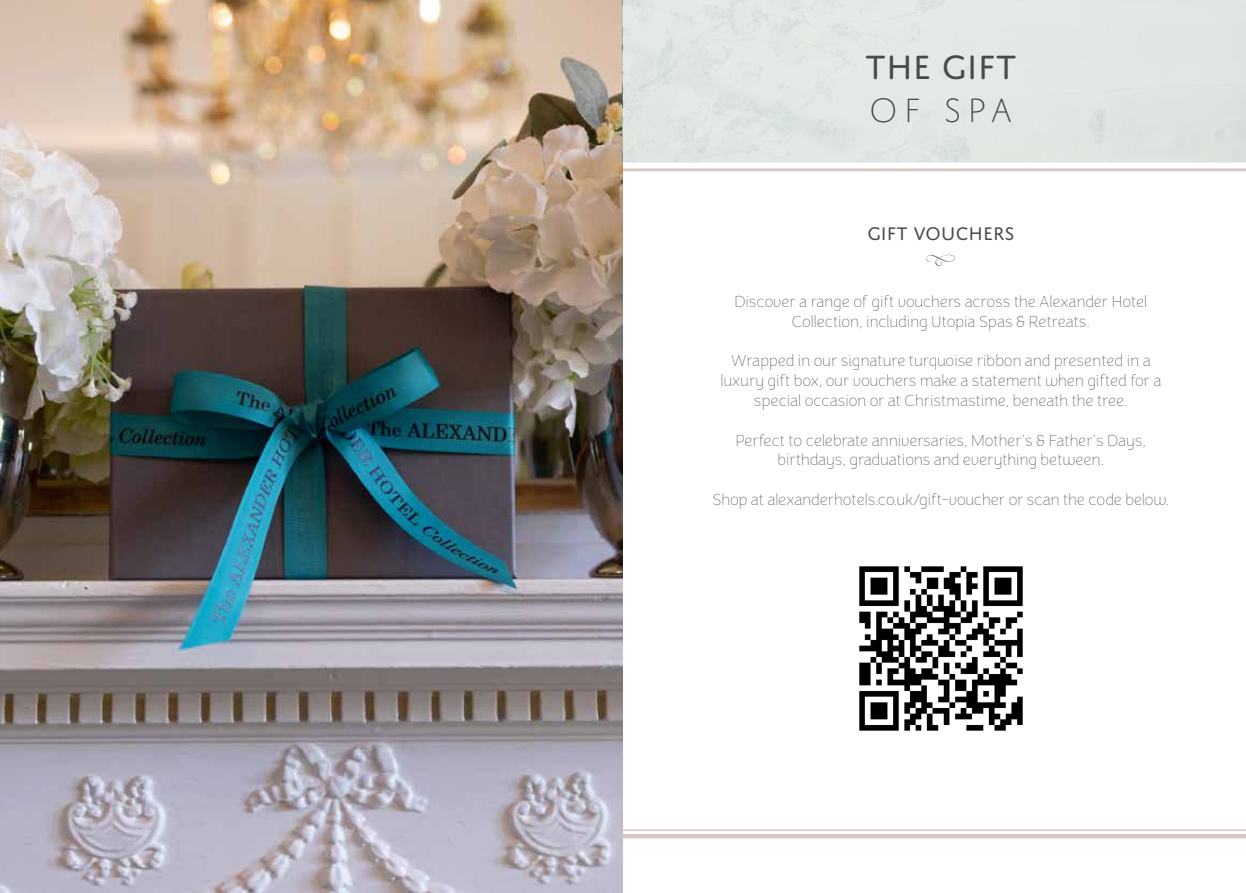
<style>
.page{position:relative;width:1246px;height:893px;background:#fff}
.page>*{position:absolute;margin:0;border:0;box-sizing:border-box;transform-origin:0 0}
.t1{font:36px "Domus Titling";color:#464c49}
.t2{font:200 36px "Domus Titling";color:#464c49}
.t3{font:19.5px "Domus Titling";color:#464c49}
.t4{font:18px "Looking Flowers Deco";color:#464c49}
.t5{font:200 16.5px/19.8px "Congenial";color:#464c49;text-align:center}
</style>
<div class="page">
<img style="left:0;top:0;width:623px;height:893px">
<hr style="left:623px;top:168px;width:623px;height:3px;background:#d6c8c3">
<hr style="left:623px;top:829px;width:623px;height:2px;background:#d6c8c3">
<hr style="left:623px;top:834px;width:623px;height:4px;background:#d6c8c3">
<div style="left:623px;top:0;width:623px;height:162px;background:#e1e7e3"></div>
<img style="left:859px;top:566px;width:164px;height:165px">
<h1 class="t1" style="left:865px;top:47px;width:153px">the gift</h1>
<h1 class="t2" style="left:869px;top:91px;width:145px">of SPA</h1>
<p class="t3" style="left:867px;top:223px;width:149px">GIFT VOUCHERS</p>
<p class="t4" style="left:925px;top:245px;width:32px">c</p>
<p class="t5" style="left:734px;top:292px;width:414px">Discover a range of gift vouchers across the Alexander Hotel<br>Collection, including Utopia Spas &amp; Retreats.</p>
<p class="t5" style="left:720px;top:351px;width:442px">Wrapped in our signature turquoise ribbon and presented in a luxury gift box, our vouchers make a statement when gifted for a special occasion or at Christmastime, beneath the tree.</p>
<p class="t5" style="left:736px;top:430px;width:412px">Perfect to celebrate anniversaries, Mother’s &amp; Father’s Days, birthdays, graduations and everything between.</p>
<p class="t5" style="left:712px;top:490px;width:458px">Shop at alexanderhotels.co.uk/gift-voucher or scan the code below.</p>
</div>
